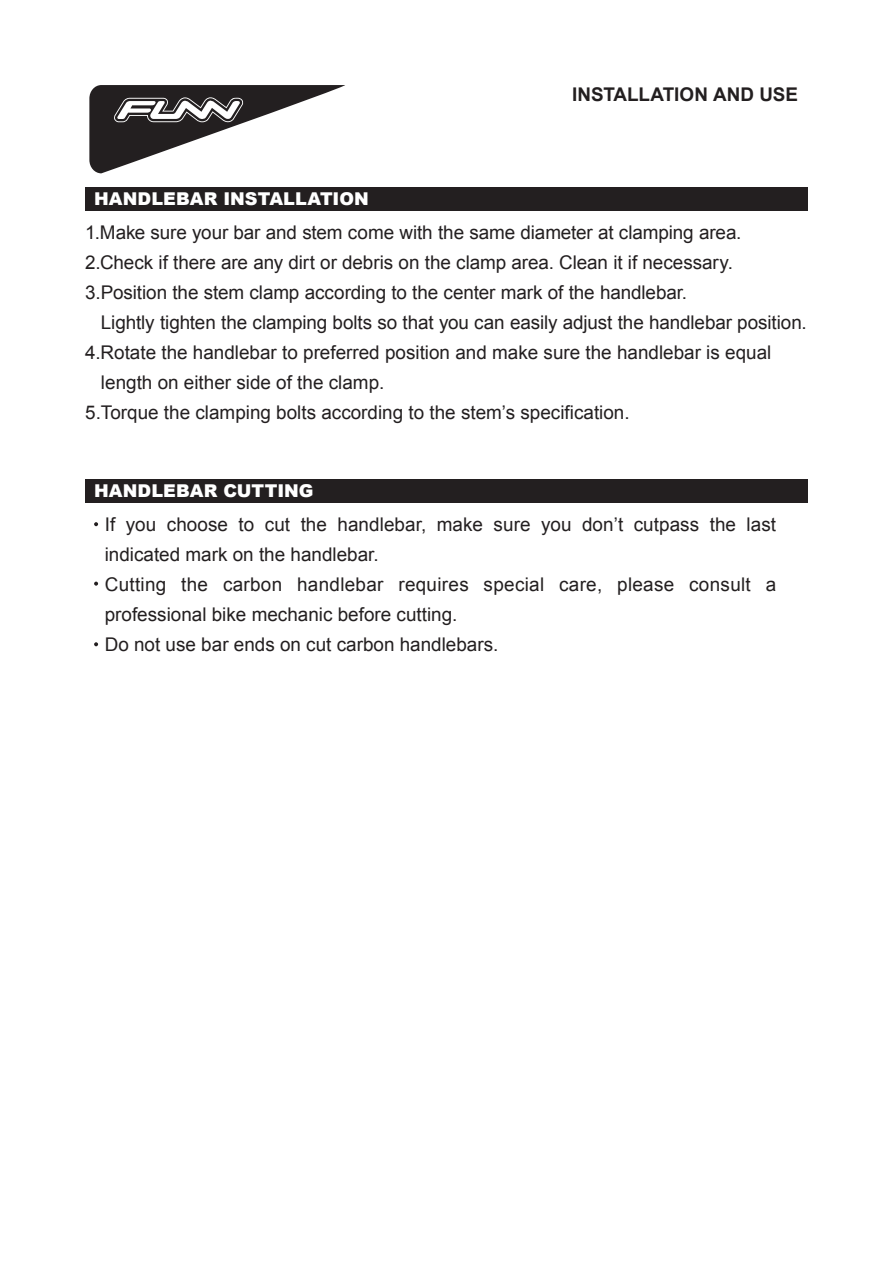
<style>
.page{position:relative;width:893px;height:1263px;background:#fff}
.page>*{position:absolute;margin:0;border:0;box-sizing:border-box;transform-origin:0 0}
.t1{font:18.9px/30px "Arial";color:#231f20}
.t2{font:700 18.9px "Arial";letter-spacing:-.005em;color:#231f20}
.t3{font:900 17.7px "Arial";letter-spacing:.005em;color:#fff}
</style>
<div class="page">
<svg style="left:89px;top:85px;width:256px;height:88px"></svg>
<div style="left:85px;top:187px;width:723px;height:23px;background:#231f20"></div>
<div style="left:85px;top:479px;width:723px;height:23px;background:#231f20"></div>
<svg style="left:94px;top:522px;width:4px;height:4px"></svg>
<svg style="left:94px;top:582px;width:4px;height:4px"></svg>
<svg style="left:94px;top:642px;width:4px;height:4px"></svg>
<p class="t2" style="left:572px;top:82px;width:227px">INSTALLATION AND USE</p>
<p class="t3" style="left:94px;top:186px;width:276px">HANDLEBAR INSTALLATION</p>
<p class="t1" style="left:85px;top:217px;width:658px">1.Make sure your bar and stem come with the same diameter at clamping area.<br>2.Check if there are any dirt or debris on the clamp area. Clean it if necessary.<br>3.Position the stem clamp according to the center mark of the handlebar.</p>
<p class="t1" style="left:101px;top:307px;width:707px">Lightly tighten the clamping bolts so that you can easily adjust the handlebar position.</p>
<p class="t1" style="left:85px;top:337px;width:688px">4.Rotate the handlebar to preferred position and make sure the handlebar is equal</p>
<p class="t1" style="left:101px;top:367px;width:285px">length on either side of the clamp.</p>
<p class="t1" style="left:85px;top:397px;width:546px">5.Torque the clamping bolts according to the stem’s specification.</p>
<p class="t3" style="left:94px;top:478px;width:221px">HANDLEBAR CUTTING</p>
<p class="t1" style="left:105px;top:509px;width:673px">If you choose to cut the handlebar, make sure you don’t cutpass the last indicated mark on the handlebar.<br>Cutting the carbon handlebar requires special care, please consult a professional bike mechanic before cutting.<br>Do not use bar ends on cut carbon handlebars.</p>
</div>
